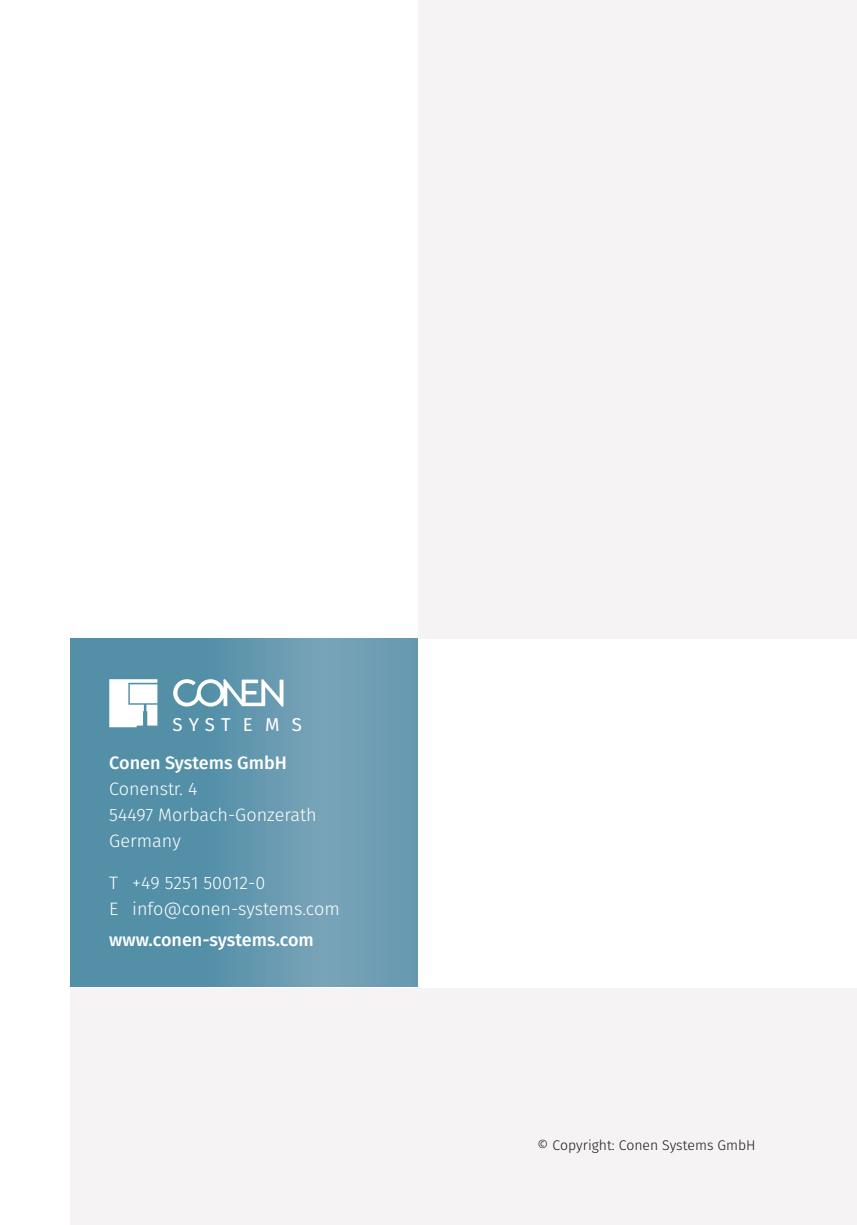
<style>
.page{position:relative;width:857px;height:1225px;background:#fff}
.page>*{position:absolute;margin:0;border:0;box-sizing:border-box;transform-origin:0 0}
.t1{font:18.6px "Fira Sans";color:#fff}
.t2{font:300 18px/25.8px "Fira Sans";color:#fff}
.t3{font:500 18px "Fira Sans";color:#fff}
.t4{font:300 14px "Fira Sans";color:#171818}
</style>
<div class="page">
<svg style="left:71px;top:638px;width:346px;height:348px;background:#6197ae"></svg>
<div style="left:71px;top:988px;width:785px;height:237px;background:#f5f3f3"></div>
<svg style="left:173px;top:679px;width:110px;height:27px"></svg>
<svg style="left:109px;top:679px;width:48px;height:48px"></svg>
<div style="left:418px;top:0;width:438px;height:638px;background:#f5f3f3"></div>
<p class="t1" style="left:172px;top:710px;width:131px">SYST E M S</p>
<p class="t3" style="left:109px;top:748px;width:179px">Conen Systems GmbH</p>
<p class="t2" style="left:109px;top:776px;width:209px">Conenstr. 4<br>54497 Morbach-Gonzerath<br>Germany</p>
<p class="t2" style="left:109px;top:869px;width:232px">T +49 5251 50012-0<br>E info@conen-systems.com</p>
<p class="t3" style="left:109px;top:924px;width:206px">www.conen-systems.com</p>
<p class="t4" style="left:537px;top:1135px;width:220px">© Copyright: Conen Systems GmbH</p>
</div>
